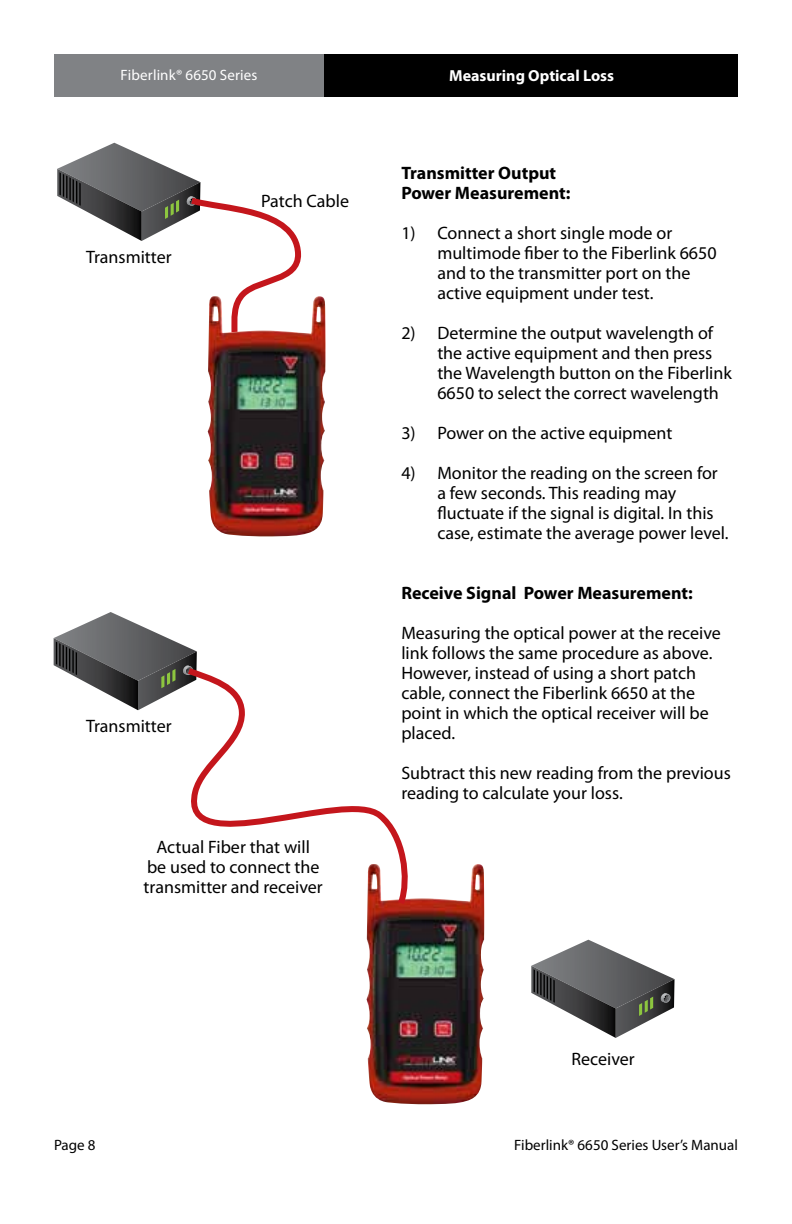
<style>
.page{position:relative;width:792px;height:1224px;background:#fff}
.page>*{position:absolute;margin:0;border:0;box-sizing:border-box;transform-origin:0 0}
.t1{font:18px/20px "Myriad Pro";color:#000}
.t2{font:700 18px/20px "Myriad Pro";color:#000}
.t3{font:700 16px "Myriad Pro";color:#fff}
.t4{font:15px "Myriad Pro";color:#000}
.t5{font:15px "Myriad Pro";letter-spacing:.01em;color:#fff}
</style>
<div class="page">
<div style="left:196px;top:54px;width:542px;height:42px;background:#000"></div>
<div style="left:54px;top:54px;width:270px;height:42px;background:#808285"></div>
<svg style="left:54px;top:612px;width:143px;height:98px"></svg>
<svg style="left:57px;top:143px;width:245px;height:153px"></svg>
<img style="left:208px;top:296px;width:118px;height:241px">
<img style="left:366px;top:864px;width:118px;height:240px">
<svg style="left:531px;top:940px;width:144px;height:98px"></svg>
<svg style="left:171px;top:663px;width:242px;height:248px"></svg>
<p class="t5" style="left:120px;top:66px;width:139px">Fiberlink® 6650 Series</p>
<p class="t1" style="left:86px;top:246px;width:87px">Transmitter</p>
<p class="t1" style="left:261px;top:190px;width:89px">Patch Cable</p>
<p class="t1" style="left:86px;top:716px;width:87px">Transmitter</p>
<p class="t1" style="left:144px;top:837px;width:181px;text-align:center">Actual Fiber that will<br>be used to connect the transmitter and receiver</p>
<p class="t3" style="left:449px;top:65px;width:167px">Measuring Optical Loss</p>
<p class="t2" style="left:401px;top:163px;width:171px">Transmitter Output<br>Power Measurement:</p>
<p class="t1" style="left:437px;top:223px;width:281px;text-indent:-36px">1) Connect a short single mode or multimode fiber to the Fiberlink 6650 and to the transmitter port on the active equipment under test.</p>
<p class="t1" style="left:437px;top:323px;width:296px;text-indent:-36px">2) Determine the output wavelength of the active equipment and then press the Wavelength button on the Fiberlink 6650 to select the correct wavelength</p>
<p class="t1" style="left:401px;top:423px;width:273px">3) Power on the active equipment</p>
<p class="t1" style="left:437px;top:463px;width:293px;text-indent:-36px">4) Monitor the reading on the screen for a few seconds. This reading may fluctuate if the signal is digital. In this case, estimate the average power level.</p>
<p class="t2" style="left:401px;top:583px;width:293px">Receive Signal Power Measurement:</p>
<p class="t1" style="left:401px;top:623px;width:321px">Measuring the optical power at the receive link follows the same procedure as above.<br>However, instead of using a short patch cable, connect the Fiberlink 6650 at the point in which the optical receiver will be placed.</p>
<p class="t1" style="left:401px;top:763px;width:331px">Subtract this new reading from the previous reading to calculate your loss.</p>
<p class="t1" style="left:571px;top:1048px;width:65px">Receiver</p>
<p class="t4" style="left:54px;top:1136px;width:43px">Page 8</p>
<p class="t4" style="left:514px;top:1136px;width:225px">Fiberlink® 6650 Series User’s Manual</p>
</div>
